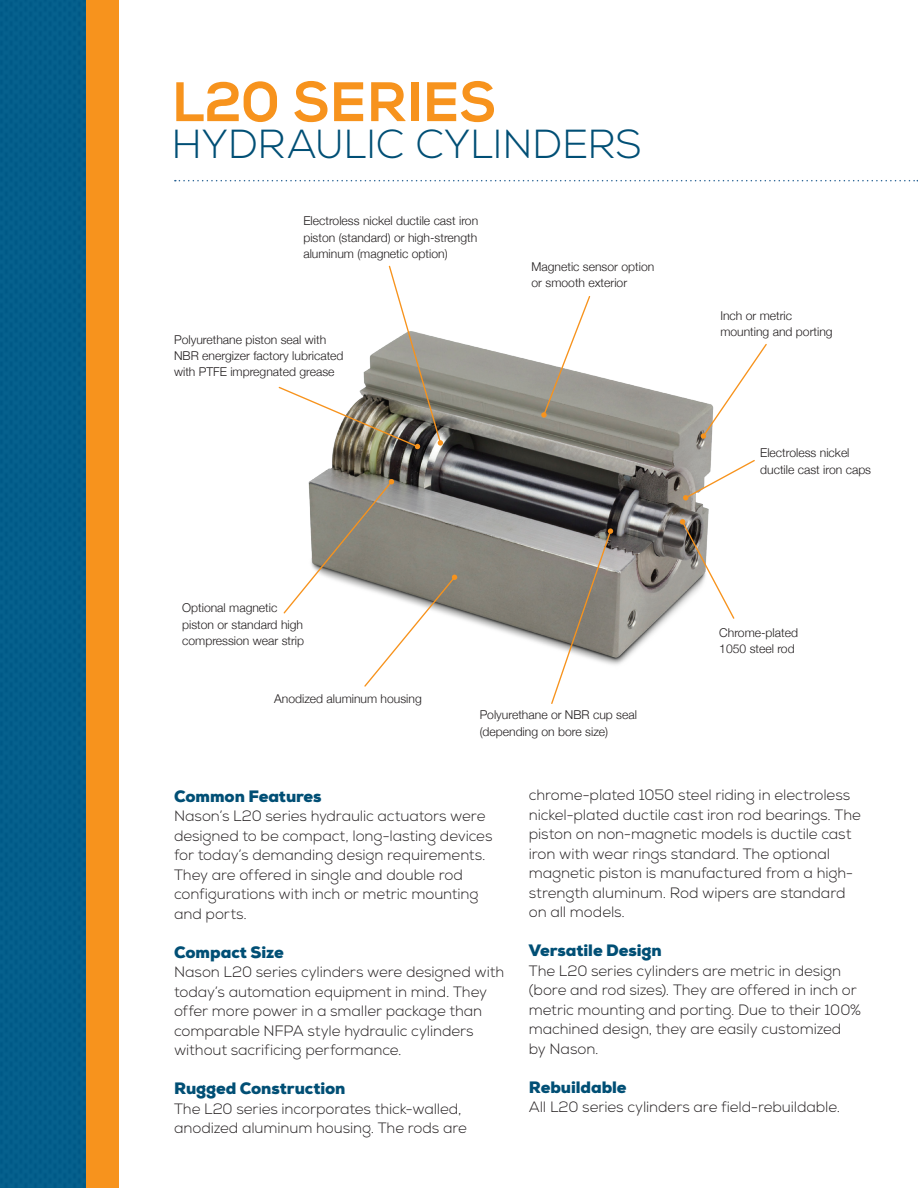
<style>
.page{position:relative;width:918px;height:1188px;background:#fff}
.page>*{position:absolute;margin:0;border:0;box-sizing:border-box;transform-origin:0 0}
.t1{font:800 55.5px "Nexa";letter-spacing:-.005em;color:#f7931d}
.t2{font:300 40.5px "Nexa";letter-spacing:-.01em;color:#014f75}
.t3{font:900 16.5px "Nexa";letter-spacing:-.005em;color:#014f75}
.t4{font:300 15px/19.5px "Nexa";letter-spacing:-.005em;color:#231f20}
.t5{font:300 12.15px/16.2px "Helvetica Neue";color:#231f20}
</style>
<div class="page">
<img style="left:313px;top:339px;width:399px;height:326px">
<svg style="left:541px;top:296px;width:50px;height:122px"></svg>
<svg style="left:701px;top:343px;width:66px;height:96px"></svg>
<svg style="left:680px;top:519px;width:55px;height:101px"></svg>
<svg style="left:283px;top:479px;width:174px;height:208px"></svg>
<svg style="left:683px;top:459px;width:72px;height:41px"></svg>
<svg style="left:278px;top:265px;width:165px;height:184px"></svg>
<svg style="left:550px;top:528px;width:63px;height:176px"></svg>
<div style="left:0;top:0;width:86px;height:1188px;background:#045e8c"></div>
<div style="left:86px;top:0;width:32px;height:1188px;background:#f7931d"></div>
<svg style="left:175px;top:180px;width:743px;height:1px"></svg>
<p class="t1" style="left:172px;top:68px;width:326px">L20 SERIES</p>
<p class="t2" style="left:172px;top:121px;width:472px">HYDRAULIC CYLINDERS</p>
<p class="t5" style="left:303px;top:212px;width:176px;text-align:justify">Electroless nickel ductile cast iron piston (standard) or high-strength aluminum (magnetic option)</p>
<p class="t5" style="left:174px;top:331px;width:171px">Polyurethane piston seal with<br>NBR energizer factory lubricated with PTFE impregnated grease</p>
<p class="t5" style="left:532px;top:258px;width:124px">Magnetic sensor option or smooth exterior</p>
<p class="t5" style="left:182px;top:599px;width:123px">Optional magnetic piston or standard high compression wear strip</p>
<p class="t5" style="left:274px;top:690px;width:149px">Anodized aluminum housing</p>
<p class="t5" style="left:480px;top:706px;width:159px">Polyurethane or NBR cup seal (depending on bore size)</p>
<p class="t5" style="left:720px;top:307px;width:114px">Inch or metric mounting and porting</p>
<p class="t5" style="left:760px;top:444px;width:112px">Electroless nickel ductile cast iron caps</p>
<p class="t5" style="left:719px;top:624px;width:80px">Chrome-plated<br>1050 steel rod</p>
<p class="t3" style="left:174px;top:785px;width:149px">Common Features</p>
<p class="t4" style="left:174px;top:807px;width:320px">Nason’s L20 series hydraulic actuators were designed to be compact, long-lasting devices for today’s demanding design requirements.<br>They are offered in single and double rod configurations with inch or metric mounting and ports.</p>
<p class="t3" style="left:174px;top:941px;width:111px">Compact Size</p>
<p class="t4" style="left:174px;top:963px;width:332px">Nason L20 series cylinders were designed with today’s automation equipment in mind. They offer more power in a smaller package than comparable NFPA style hydraulic cylinders without sacrificing performance.</p>
<p class="t3" style="left:174px;top:1078px;width:173px">Rugged Construction</p>
<p class="t4" style="left:174px;top:1099px;width:295px">The L20 series incorporates thick-walled, anodized aluminum housing. The rods are</p>
<p class="t4" style="left:529px;top:786px;width:334px">chrome-plated 1050 steel riding in electroless nickel-plated ductile cast iron rod bearings. The piston on non-magnetic models is ductile cast iron with wear rings standard. The optional magnetic piston is manufactured from a high&shy;strength aluminum. Rod wipers are standard on all models.</p>
<p class="t3" style="left:529px;top:940px;width:134px">Versatile Design</p>
<p class="t4" style="left:529px;top:961px;width:334px">The L20 series cylinders are metric in design (bore and rod sizes). They are offered in inch or metric mounting and porting. Due to their 100% machined design, they are easily customized by Nason.</p>
<p class="t3" style="left:529px;top:1077px;width:99px">Rebuildable</p>
<p class="t4" style="left:529px;top:1098px;width:313px">All L20 series cylinders are field-rebuildable.</p>
</div>
